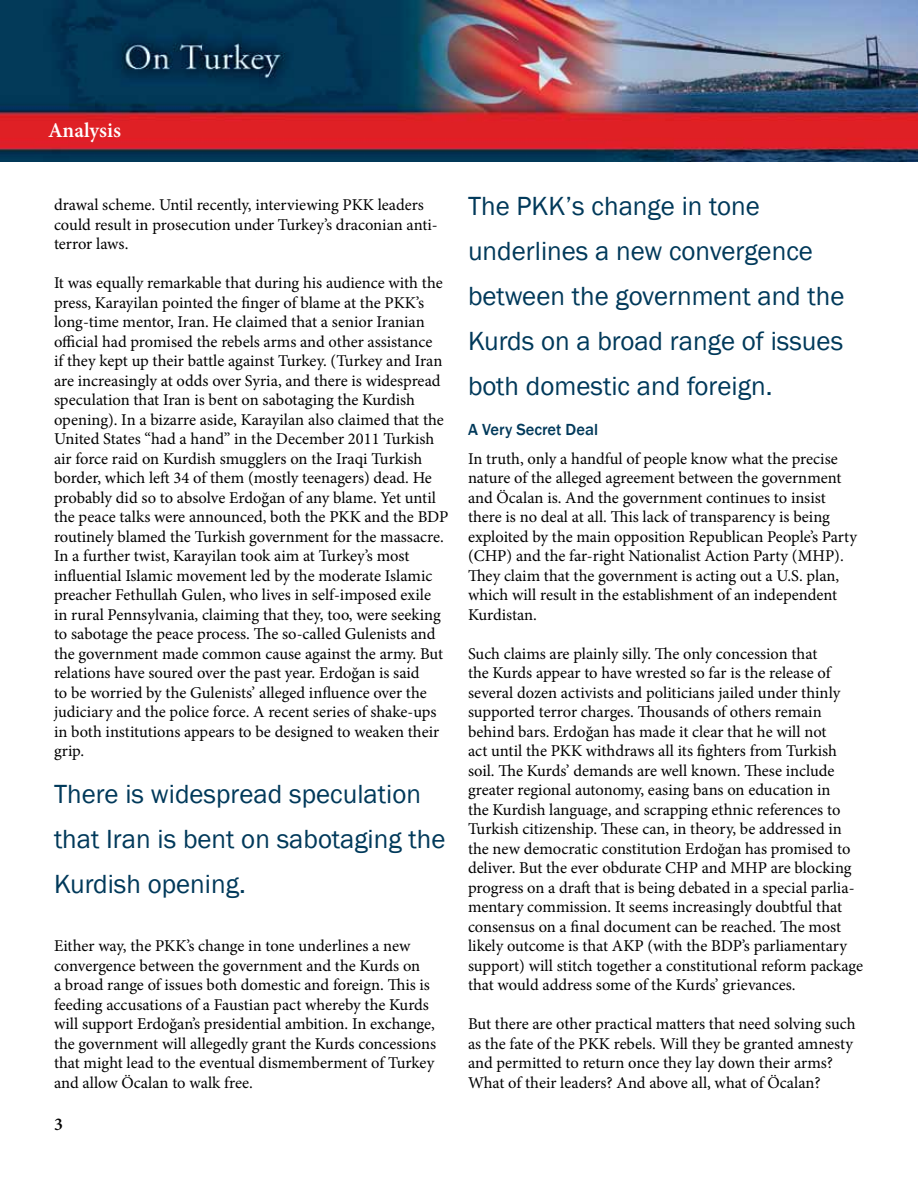
<style>
.page{position:relative;width:918px;height:1188px;background:#fff}
.page>*{position:absolute;margin:0;border:0;box-sizing:border-box;transform-origin:0 0}
.t1{font:27px/45px "Franklin Gothic";color:#00395a}
.t2{font:600 21px "Minion Pro";color:#fff}
.t3{font:600 18px "Minion Pro";color:#000}
.t4{font:16.5px/19.5px "Minion Pro";color:#000}
.t5{font:500 16.5px "Franklin Gothic";color:#00395a}
</style>
<div class="page">
<img style="left:0;top:0;width:918px;height:162px">
<p class="t2" style="left:48px;top:116px;width:75px">Analysis</p>
<p class="t4" style="left:54px;top:195px;width:385px">drawal scheme. Until recently, interviewing PKK leaders could result in prosecution under Turkey’s draconian anti&shy;terror laws.</p>
<p class="t4" style="left:54px;top:273px;width:396px">It was equally remarkable that during his audience with the press, Karayilan pointed the finger of blame at the PKK’s long-time mentor, Iran. He claimed that a senior Iranian official had promised the rebels arms and other assistance<br>if they kept up their battle against Turkey. (Turkey and Iran are increasingly at odds over Syria, and there is widespread speculation that Iran is bent on sabotaging the Kurdish opening). In a bizarre aside, Karayilan also claimed that the United States “had a hand” in the December 2011 Turkish air force raid on Kurdish smugglers on the Iraqi Turkish border, which left 34 of them (mostly teenagers) dead. He probably did so to absolve Erdoğan of any blame. Yet until the peace talks were announced, both the PKK and the BDP routinely blamed the Turkish government for the massacre.<br>In a further twist, Karayilan took aim at Turkey’s most influential Islamic movement led by the moderate Islamic preacher Fethullah Gulen, who lives in self-imposed exile<br>in rural Pennsylvania, claiming that they, too, were seeking to sabotage the peace process. The so-called Gulenists and the government made common cause against the army. But relations have soured over the past year. Erdoğan is said<br>to be worried by the Gulenists’ alleged influence over the judiciary and the police force. A recent series of shake-ups in both institutions appears to be designed to weaken their grip.</p>
<h1 class="t1" style="left:54px;top:772px;width:393px">There is widespread speculation that Iran is bent on sabotaging the<br>Kurdish opening.</h1>
<p class="t4" style="left:54px;top:936px;width:384px">Either way, the PKK’s change in tone underlines a new convergence between the government and the Kurds on<br>a broad range of issues both domestic and foreign. This is feeding accusations of a Faustian pact whereby the Kurds will support Erdoğan’s presidential ambition. In exchange, the government will allegedly grant the Kurds concessions that might lead to the eventual dismemberment of Turkey and allow Öcalan to walk free.</p>
<p class="t3" style="left:54px;top:1111px;width:10px">3</p>
<h1 class="t1" style="left:468px;top:184px;width:378px">The PKK’s change in tone underlines a new convergence between the government and the<br>Kurds on a broad range of issues both domestic and foreign.</h1>
<p class="t5" style="left:468px;top:419px;width:132px">A Very Secret Deal</p>
<p class="t4" style="left:468px;top:449px;width:390px">In truth, only a handful of people know what the precise nature of the alleged agreement between the government and Öcalan is. And the government continues to insist there is no deal at all. This lack of transparency is being exploited by the main opposition Republican People’s Party (CHP) and the far-right Nationalist Action Party (MHP).<br>They claim that the government is acting out a U.S. plan, which will result in the establishment of an independent Kurdistan.</p>
<p class="t4" style="left:468px;top:644px;width:397px">Such claims are plainly silly. The only concession that<br>the Kurds appear to have wrested so far is the release of several dozen activists and politicians jailed under thinly supported terror charges. Thousands of others remain behind bars. Erdoğan has made it clear that he will not<br>act until the PKK withdraws all its fighters from Turkish soil. The Kurds’ demands are well known. These include greater regional autonomy, easing bans on education in<br>the Kurdish language, and scrapping ethnic references to Turkish citizenship. These can, in theory, be addressed in the new democratic constitution Erdoğan has promised to deliver. But the ever obdurate CHP and MHP are blocking progress on a draft that is being debated in a special parlia&shy;mentary commission. It seems increasingly doubtful that consensus on a final document can be reached. The most likely outcome is that AKP (with the BDP’s parliamentary support) will stitch together a constitutional reform package that would address some of the Kurds’ grievances.</p>
<p class="t4" style="left:468px;top:1014px;width:389px">But there are other practical matters that need solving such as the fate of the PKK rebels. Will they be granted amnesty and permitted to return once they lay down their arms?<br>What of their leaders? And above all, what of Öcalan?</p>
</div>
